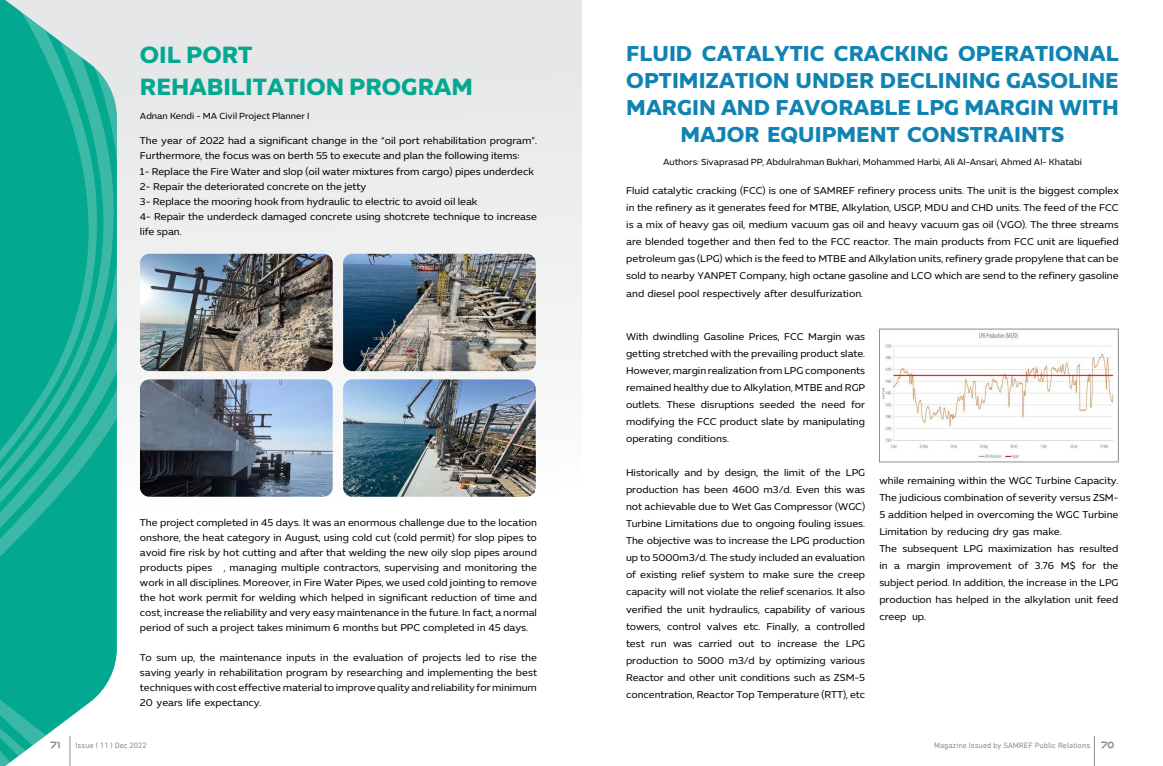
<style>
.page{position:relative;width:1163px;height:766px;background:#fff}
.page>*{position:absolute;margin:0;border:0;box-sizing:border-box;transform-origin:0 0}
.t1{font:700 24px/32px "Expo Arabic";color:#03a891}
.t2{font:700 22px/27px "Expo Arabic";color:#1083b3;text-align:center}
.t3{font:10px/15px "Expo Arabic";color:#000}
.t4{font:10px "TR Nasalization";color:#8b8e90}
.t5{font:9px "Expo Arabic";color:#000}
.t6{font:8px "DIN Next LTW23";color:#8b8e90}
</style>
<div class="page">
<div style="left:0;top:0;width:581px;height:765px;background:linear-gradient(to bottom,#e5e5e6,#fff)"></div>
<img style="left:343px;top:254px;width:192px;height:117px">
<img style="left:140px;top:254px;width:192px;height:117px">
<img style="left:882px;top:332px;width:232px;height:127px">
<div style="left:879px;top:329px;width:239px;height:133px;border:1px solid #8b8e90"></div>
<img style="left:140px;top:379px;width:192px;height:117px">
<img style="left:343px;top:379px;width:192px;height:117px">
<svg style="left:105px;top:0;width:12px;height:615px;background:#39b7a5"></svg>
<svg style="left:0;top:0;width:105px;height:765px;background:#22b19d"></svg>
<hr style="left:70px;top:735px;width:1px;height:30px;background:#8b8e90">
<hr style="left:1093px;top:735px;width:1px;height:30px;background:#8b8e90">
<h1 class="t1" style="left:140px;top:38px;width:334px">OIL PORT<br>REHABILITATION PROGRAM</h1>
<p class="t5" style="left:140px;top:109px;width:171px">Adnan Kendi - MA Civil Project Planner I</p>
<p class="t3" style="left:140px;top:134px;width:398px">The year of 2022 had a significant change in the “oil port rehabilitation program .“ Furthermore, the focus was on berth 55 to execute and plan the following items:<br>1- Replace the Fire Water and slop (oil water mixtures from cargo) pipes underdeck 2- Repair the deteriorated concrete on the jetty<br>3- Replace the mooring hook from hydraulic to electric to avoid oil leak<br>4- Repair the underdeck damaged concrete using shotcrete technique to increase life span.</p>
<p class="t4" style="left:50px;top:739px;width:12px">71</p>
<p class="t3" style="left:140px;top:515px;width:398px;text-align:right">The project completed in 45 days It. was an enormous challenge due to the location onshore, the heat category in August, using cold cut (cold permit) for slop pipes to avoid fire risk by hot cutting and after that welding the new oily slop pipes around , managing multiple contractors, supervising and monitoring the</p>
<p class="t3" style="left:140px;top:560px;width:398px">products pipes<br>work in all disciplines. Moreover in, Fire Water Pipes, we used cold jointing to remove the hot work permit for welding which helped in significant reduction of time and cost, increase the reliability and very easy maintenance in the future In. fact a, normal period of such a project takes minimum 6 months but PPC completed in 45 days.</p>
<p class="t3" style="left:521px;top:650px;width:17px">the</p>
<p class="t3" style="left:200px;top:650px;width:17px">the</p>
<p class="t3" style="left:333px;top:650px;width:17px">the</p>
<p class="t3" style="left:353px;top:650px;width:52px">evaluation</p>
<p class="t3" style="left:408px;top:650px;width:12px">of</p>
<p class="t3" style="left:466px;top:650px;width:16px">led</p>
<p class="t3" style="left:220px;top:650px;width:63px">maintenance</p>
<p class="t3" style="left:286px;top:650px;width:31px">inputs</p>
<p class="t3" style="left:320px;top:650px;width:10px">in</p>
<p class="t3" style="left:422px;top:650px;width:40px">projects</p>
<p class="t3" style="left:499px;top:650px;width:19px">rise</p>
<p class="t3" style="left:140px;top:650px;width:398px">To<br>saving yearly in rehabilitation program by researching and implementing the best techniques with cost effective material to improve quality and reliability for minimum 20 years life expectancy.</p>
<p class="t3" style="left:485px;top:650px;width:12px">to</p>
<p class="t3" style="left:156px;top:650px;width:22px">sum</p>
<p class="t3" style="left:181px;top:650px;width:15px">up,</p>
<p class="t6" style="left:76px;top:739px;width:73px">Issue ( 11 ) Dec 2022</p>
<h2 class="t2" style="left:626px;top:40px;width:494px">FLUID CATALYTIC CRACKING OPERATIONAL OPTIMIZATION UNDER DECLINING GASOLINE MARGIN AND FAVORABLE LPG MARGIN WITH MAJOR EQUIPMENT CONSTRAINTS</h2>
<p class="t5" style="left:663px;top:155px;width:420px">Authors: Sivaprasad PP, Abdulrahman Bukhari, Mohammed Harbi, Ali Al-Ansari, Ahmed Al- Khatabi</p>
<p class="t3" style="left:626px;top:183px;width:494px;line-height:17px;text-align:justify">Fluid catalytic cracking (FCC) is one of SAMREF refinery process units. The unit is the biggest complex in the refinery as it generates feed for MTBE, Alkylation, USGP, MDU and CHD units. The feed of the FCC is a mix of heavy gas oil, medium vacuum gas oil and heavy vacuum gas oil (VGO .) The three streams are blended together and then fed to the FCC reactor. The main products from FCC unit are liquefied petroleum gas (LPG) which is the feed to MTBE and Alkylation units, refinery grade propylene that can be sold to nearby YANPET Company, high octane gasoline and LCO which are send to the refinery gasoline and diesel pool respectively after desulfurization.</p>
<p class="t3" style="left:626px;top:329px;width:24px">With</p>
<p class="t3" style="left:626px;top:346px;width:240px">getting stretched with the prevailing product slate.</p>
<p class="t3" style="left:626px;top:363px;width:240px">However, margin realization from LPG components</p>
<p class="t3" style="left:626px;top:380px;width:240px">remained healthy due to Alkylation, MTBE and RGP</p>
<p class="t3" style="left:851px;top:397px;width:15px">for</p>
<p class="t3" style="left:652px;top:329px;width:48px">dwindling</p>
<p class="t3" style="left:703px;top:329px;width:42px">Gasoline</p>
<p class="t3" style="left:748px;top:329px;width:32px">Prices,</p>
<p class="t3" style="left:808px;top:329px;width:35px">Margin</p>
<p class="t3" style="left:784px;top:329px;width:21px">FCC</p>
<p class="t3" style="left:845px;top:329px;width:21px">was</p>
<p class="t3" style="left:626px;top:397px;width:37px">outlets.</p>
<p class="t3" style="left:626px;top:414px;width:240px">modifying the FCC product slate by manipulating</p>
<p class="t3" style="left:677px;top:431px;width:53px">conditions.</p>
<p class="t3" style="left:666px;top:397px;width:30px">These</p>
<p class="t3" style="left:700px;top:397px;width:55px">disruptions</p>
<p class="t3" style="left:759px;top:397px;width:37px">seeded</p>
<p class="t3" style="left:800px;top:397px;width:17px">the</p>
<p class="t3" style="left:821px;top:397px;width:25px">need</p>
<p class="t3" style="left:626px;top:431px;width:48px">operating</p>
<p class="t3" style="left:626px;top:465px;width:55px">Historically</p>
<p class="t3" style="left:626px;top:482px;width:240px">production has been 4600 m3/d. Even this was</p>
<p class="t3" style="left:626px;top:499px;width:240px">not achievable due to Wet Gas Compressor (WGC(</p>
<p class="t3" style="left:626px;top:516px;width:240px">Turbine Limitations due to ongoing fouling issues.</p>
<p class="t3" style="left:626px;top:533px;width:240px">The objective was to increase the LPG production</p>
<p class="t3" style="left:626px;top:550px;width:240px">up to 5000m3/d. The study included an evaluation</p>
<p class="t3" style="left:626px;top:567px;width:240px">of existing relief system to make sure the creep</p>
<p class="t3" style="left:626px;top:584px;width:240px">capacity will not violate the relief scenarios It. also</p>
<p class="t3" style="left:626px;top:601px;width:240px">verified the unit hydraulics, capability of various</p>
<p class="t3" style="left:816px;top:618px;width:50px">controlled</p>
<p class="t3" style="left:684px;top:465px;width:20px">and</p>
<p class="t3" style="left:707px;top:465px;width:14px">by</p>
<p class="t3" style="left:724px;top:465px;width:35px">design,</p>
<p class="t3" style="left:763px;top:465px;width:17px">the</p>
<p class="t3" style="left:784px;top:465px;width:22px">limit</p>
<p class="t3" style="left:809px;top:465px;width:12px">of</p>
<p class="t3" style="left:824px;top:465px;width:17px">the</p>
<p class="t3" style="left:845px;top:465px;width:21px">LPG</p>
<p class="t3" style="left:667px;top:618px;width:35px">control</p>
<p class="t3" style="left:707px;top:618px;width:32px">valves</p>
<p class="t3" style="left:766px;top:618px;width:46px">Finally a,</p>
<p class="t3" style="left:626px;top:618px;width:37px">towers,</p>
<p class="t3" style="left:743px;top:618px;width:18px">etc.</p>
<p class="t3" style="left:698px;top:635px;width:35px">carried</p>
<p class="t3" style="left:823px;top:635px;width:17px">the</p>
<p class="t3" style="left:777px;top:635px;width:41px">increase</p>
<p class="t3" style="left:845px;top:635px;width:21px">LPG</p>
<p class="t3" style="left:626px;top:634px;width:240px;line-height:17px">test<br>production to 5000 m3/d by optimizing various Reactor and other unit conditions such as ZSM-5 concentration, Reactor Top Temperature (RTT ,) etc</p>
<p class="t3" style="left:738px;top:635px;width:18px">out</p>
<p class="t3" style="left:760px;top:635px;width:12px">to</p>
<p class="t3" style="left:651px;top:635px;width:17px">run</p>
<p class="t3" style="left:673px;top:635px;width:21px">was</p>
<p class="t3" style="left:879px;top:473px;width:240px">while remaining within the WGC Turbine Capacity.</p>
<p class="t3" style="left:879px;top:507px;width:240px">5 addition helped in overcoming the WGC Turbine</p>
<p class="t3" style="left:879px;top:490px;width:240px">The judicious combination of severity versus ZSM-</p>
<p class="t3" style="left:879px;top:524px;width:184px">Limitation by reducing dry gas make.</p>
<p class="t3" style="left:1079px;top:541px;width:40px">resulted</p>
<p class="t3" style="left:879px;top:541px;width:19px">The</p>
<p class="t3" style="left:902px;top:541px;width:57px">subsequent</p>
<p class="t3" style="left:1057px;top:541px;width:18px">has</p>
<p class="t3" style="left:988px;top:541px;width:65px">maximization</p>
<p class="t3" style="left:963px;top:541px;width:21px">LPG</p>
<p class="t3" style="left:1060px;top:558px;width:16px">M$</p>
<p class="t3" style="left:1018px;top:558px;width:12px">of</p>
<p class="t3" style="left:1081px;top:558px;width:15px">for</p>
<p class="t3" style="left:1102px;top:558px;width:17px">the</p>
<p class="t3" style="left:879px;top:558px;width:10px">in</p>
<p class="t3" style="left:879px;top:575px;width:240px">subject period In. addition, the increase in the LPG</p>
<p class="t3" style="left:879px;top:592px;width:240px">production has helped in the alkylation unit feed</p>
<p class="t3" style="left:911px;top:609px;width:16px">up.</p>
<p class="t3" style="left:906px;top:558px;width:35px">margin</p>
<p class="t3" style="left:946px;top:558px;width:66px">improvement</p>
<p class="t3" style="left:1034px;top:558px;width:21px">3.76</p>
<p class="t3" style="left:894px;top:558px;width:7px">a</p>
<p class="t3" style="left:879px;top:609px;width:29px">creep</p>
<p class="t6" style="left:933px;top:740px;width:158px">Magazine Issued by SAMREF Public Relations</p>
<p class="t4" style="left:1100px;top:739px;width:15px">70</p>
</div>
